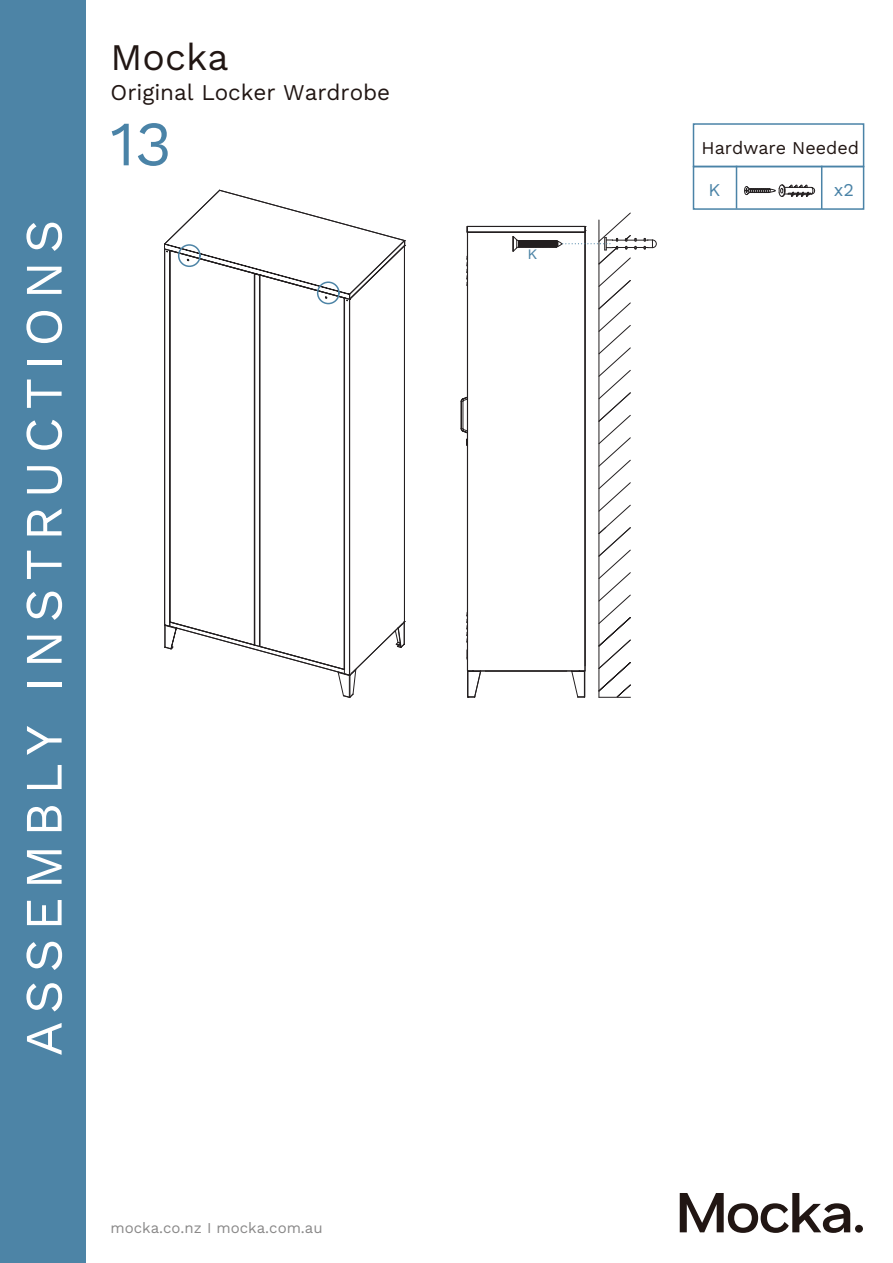
<style>
.page{position:relative;width:893px;height:1263px;background:#fff}
.page>*{position:absolute;margin:0;border:0;box-sizing:border-box;transform-origin:0 0}
.t1{font:63px "Work Sans";color:#4a83a7}
.t2{font:52.5px "Work Sans";letter-spacing:.15em;color:#fff}
.t3{font:37.5px "Work Sans";color:#211613}
.t4{font:22.5px "Work Sans";color:#211613}
.t5{font:18px "Work Sans";letter-spacing:-.005em;color:#211613}
.t6{font:18px "Work Sans";color:#4a83a7}
.t7{font:15px "Work Sans";color:#898888}
.t8{font:13.2px "Arial";color:#4d84a6}
</style>
<div class="page">
<svg style="left:680px;top:1193px;width:170px;height:40px"></svg>
<div style="left:855px;top:1225px;width:8px;height:7px;background:#211613;border-radius:50%"></div>
<div style="left:693px;top:123px;width:171px;height:44px;background:#fff;border:2px solid #4a83a7"></div>
<div style="left:693px;top:166px;width:171px;height:44px;border:2px solid #4a83a7"></div>
<hr style="left:736px;top:166px;width:1px;height:43px;background:#4a83a7">
<hr style="left:821px;top:166px;width:1px;height:43px;background:#4a83a7">
<div style="left:0;top:0;width:85px;height:1263px;background:#4d84a6"></div>
<svg style="left:164px;top:190px;width:242px;height:508px"></svg>
<div style="left:178px;top:244px;width:23px;height:23px;border:2px solid #4d84a6;border-radius:50%"></div>
<div style="left:317px;top:281px;width:23px;height:23px;border:2px solid #4d84a6;border-radius:50%"></div>
<svg style="left:461px;top:212px;width:196px;height:486px"></svg>
<hr style="left:599px;top:697px;width:31px;height:1px;background:#231f20">
<svg style="left:744px;top:184px;width:71px;height:13px"></svg>
<h2 class="t2" style="left:4px;top:1056px;width:838px;rotate:-90deg">ASSEMBLY INSTRUCTIONS</h2>
<h3 class="t3" style="left:111px;top:29px;width:120px">Mocka</h3>
<h3 class="t4" style="left:111px;top:75px;width:281px">Original Locker Wardrobe</h3>
<h1 class="t1" style="left:111px;top:96px;width:63px">13</h1>
<p class="t7" style="left:111px;top:1216px;width:214px">mocka.co.nz I mocka.com.au</p>
<p class="t8" style="left:528px;top:245px;width:10px">K</p>
<p class="t5" style="left:701px;top:134px;width:159px">Hardware Needed</p>
<p class="t6" style="left:708px;top:176px;width:13px">K</p>
<p class="t6" style="left:834px;top:176px;width:22px">x2</p>
</div>
